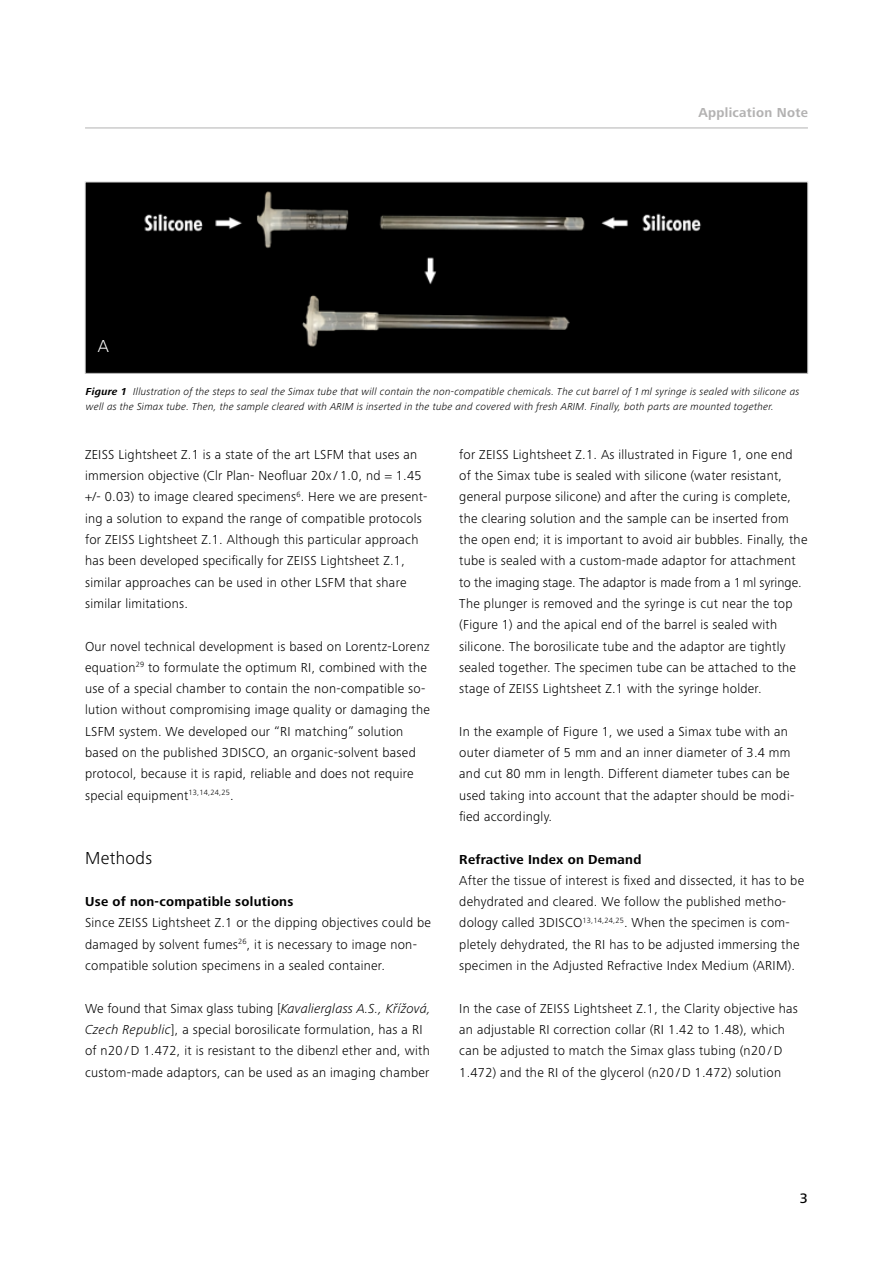
<style>
.page{position:relative;width:893px;height:1263px;background:#fff}
.page>*{position:absolute;margin:0;border:0;box-sizing:border-box;transform-origin:0 0}
.t1{font:300 18px "Zeiss Frutiger Next Pro";letter-spacing:.02em;color:#000}
.t2{font:300 18px "Zeiss Frutiger Next Pro";color:#fff}
.t3{font:500 14.25px "Zeiss Frutiger Next Pro";color:#000}
.t4{font:300 13.5px/21.3px "Zeiss Frutiger Next Pro";letter-spacing:.02em;color:#000}
.t5{font:700 13.5px "Zeiss Frutiger Next Pro";letter-spacing:.02em;color:#000}
.t6{font:700 13.5px "Zeiss Frutiger Next Pro";letter-spacing:.02em;color:#b3b2b2}
.t7{font:italic 300 10.5px/15px "Zeiss Frutiger Next Pro";letter-spacing:.02em;color:#000}
.s1{font-weight:700}
.s2{font-style:italic}
</style>
<div class="page">
<hr style="left:85px;top:128px;width:723px;height:1px;background:#b3b2b2">
<img style="left:87px;top:184px;width:719px;height:188px">
<div style="left:85px;top:182px;width:723px;height:192px;border:1px solid #d0d0d0"></div>
<h1 class="t2" style="left:98px;top:336px;width:13px">A</h1>
<p class="t6" style="left:699px;top:105px;width:111px">Application Note</p>
<p class="t7" style="left:86px;top:384px;width:715px"><span class="s1">Figure 1</span> Illustration of the steps to seal the Simax tube that will contain the non-compatible chemicals. The cut barrel of 1 ml syringe is sealed with silicone as well as the Simax tube. Then, the sample cleared with ARIM is inserted in the tube and covered with fresh ARIM. Finally, both parts are mounted together.</p>
<p class="t4" style="left:85px;top:444px;width:344px">ZEISS Lightsheet Z.1 is a state of the art LSFM that uses an immersion objective (Clr Plan- Neofluar 20x / 1.0, nd = 1.45 +/- 0.03) to image cleared specimens<sup>6</sup>. Here we are present&shy;ing a solution to expand the range of compatible protocols for ZEISS Lightsheet Z.1. Although this particular approach has been developed specifically for ZEISS Lightsheet Z.1, similar approaches can be used in other LSFM that share similar limitations.</p>
<p class="t4" style="left:85px;top:635px;width:346px">Our novel technical development is based on Lorentz-Lorenz equation<sup>29</sup> to formulate the optimum RI, combined with the use of a special chamber to contain the non-compatible so&shy;lution without compromising image quality or damaging the LSFM system. We developed our “RI matching” solution based on the published 3DISCO, an organic-solvent based protocol, because it is rapid, reliable and does not require special equipment<sup>13,14,24,25</sup>.</p>
<h1 class="t1" style="left:85px;top:847px;width:69px">Methods</h1>
<p class="t5" style="left:85px;top:894px;width:210px">Use of non-compatible solutions</p>
<p class="t4" style="left:85px;top:912px;width:347px">Since ZEISS Lightsheet Z.1 or the dipping objectives could be damaged by solvent fumes<sup>26</sup>, it is necessary to image non&shy;compatible solution specimens in a sealed container.</p>
<p class="t4" style="left:85px;top:997px;width:347px">We found that Simax glass tubing [<span class="s2">Kavalierglass A.S., Křížová, Czech Republic</span>], a special borosilicate formulation, has a RI of n20 / D 1.472, it is resistant to the dibenzl ether and, with custom-made adaptors, can be used as an imaging chamber</p>
<p class="t4" style="left:459px;top:444px;width:350px">for ZEISS Lightsheet Z.1. As illustrated in Figure 1, one end of the Simax tube is sealed with silicone (water resistant, general purpose silicone) and after the curing is complete, the clearing solution and the sample can be inserted from the open end; it is important to avoid air bubbles. Finally, the tube is sealed with a custom-made adaptor for attachment to the imaging stage. The adaptor is made from a 1ml syringe.<br>The plunger is removed and the syringe is cut near the top (Figure 1) and the apical end of the barrel is sealed with silicone. The borosilicate tube and the adaptor are tightly sealed together. The specimen tube can be attached to the stage of ZEISS Lightsheet Z.1 with the syringe holder.</p>
<p class="t4" style="left:459px;top:720px;width:337px">In the example of Figure 1, we used a Simax tube with an outer diameter of 5 mm and an inner diameter of 3.4 mm and cut 80 mm in length. Different diameter tubes can be used taking into account that the adapter should be modi&shy;fied accordingly.</p>
<p class="t5" style="left:459px;top:851px;width:184px">Refractive Index on Demand</p>
<p class="t4" style="left:459px;top:870px;width:346px">After the tissue of interest is fixed and dissected, it has to be dehydrated and cleared. We follow the published metho&shy;dology called 3DISCO<sup>13,14,24,25</sup>. When the specimen is com&shy;pletely dehydrated, the RI has to be adjusted immersing the specimen in the Adjusted Refractive Index Medium (ARIM).</p>
<p class="t4" style="left:459px;top:997px;width:340px">In the case of ZEISS Lightsheet Z.1, the Clarity objective has an adjustable RI correction collar (RI 1.42 to 1.48), which can be adjusted to match the Simax glass tubing (n20 / D 1.472) and the RI of the glycerol (n20 / D 1.472) solution</p>
<p class="t3" style="left:800px;top:1190px;width:10px">3</p>
</div>
